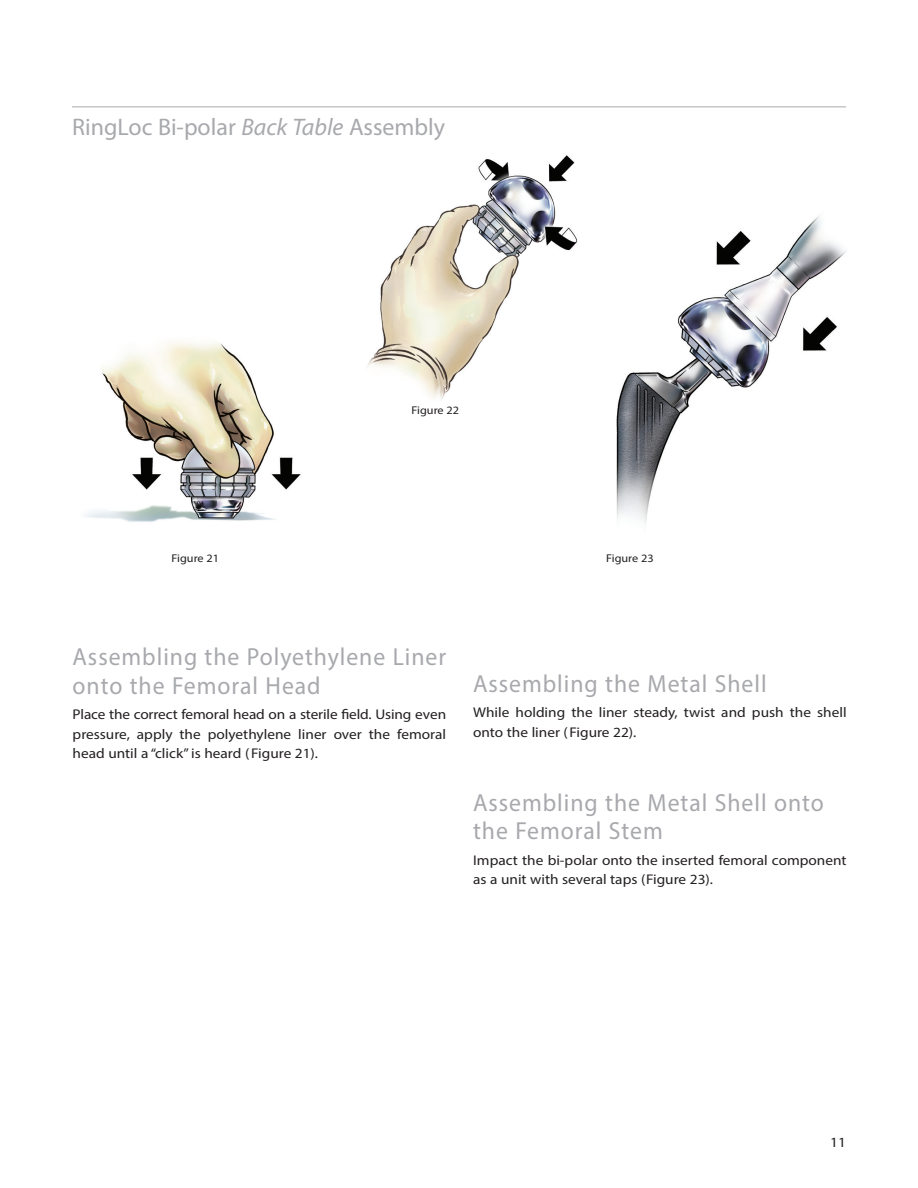
<style>
.page{position:relative;width:918px;height:1188px;background:#fff}
.page>*{position:absolute;margin:0;border:0;box-sizing:border-box;transform-origin:0 0}
.Heading{font:24.75px/28.8px "Myriad Pro";letter-spacing:.04em;color:#a8a9ad;scale:.96 1}
.Super-header{font:24px "Myriad Pro";color:#a8a9ad}
.Basic{font:14.1px/19.5px "Myriad Pro";color:#231f20;scale:1.09 1}
.Fig__numbers{font:11.25px "Myriad Pro";color:#231f20;scale:1.09 1}
.s1{font-style:italic}
</style>
<div class="page">
<hr style="left:72px;top:106px;width:774px;height:1px;background:#a8a9ad">
<img style="left:616px;top:215px;width:231px;height:309px">
<img style="left:367px;top:155px;width:211px;height:245px">
<img style="left:85px;top:342px;width:216px;height:180px">
<p class="Super-header" style="left:72px;top:112px;width:375px">RingLoc Bi-polar <span class="s1">Back Table</span> Assembly</p>
<p class="Fig__numbers" style="left:412px;top:403px;width:45px">Figure 22</p>
<p class="Fig__numbers" style="left:172px;top:551px;width:45px">Figure 21</p>
<p class="Fig__numbers" style="left:606px;top:551px;width:45px">Figure 23</p>
<p class="Heading" style="left:73px;top:642px;width:391px">Assembling the Polyethylene Liner onto the Femoral Head</p>
<p class="Basic" style="left:73px;top:704px;width:344px;text-align:justify">Place the correct femoral head on a sterile field. Using even pressure, apply the polyethylene liner over the femoral head until a “click” is heard ( Figure 21).</p>
<p class="Heading" style="left:473px;top:669px;width:307px">Assembling the Metal Shell</p>
<p class="Basic" style="left:473px;top:703px;width:344px">While holding the liner steady, twist and push the shell onto the liner (Figure 22).</p>
<p class="Heading" style="left:473px;top:788px;width:367px">Assembling the Metal Shell onto the Femoral Stem</p>
<p class="Basic" style="left:473px;top:850px;width:344px">Impact the bi-polar onto the inserted femoral component as a unit with several taps (Figure 23).</p>
<p class="Basic" style="left:830px;top:1132px;width:16px">11</p>
</div>
